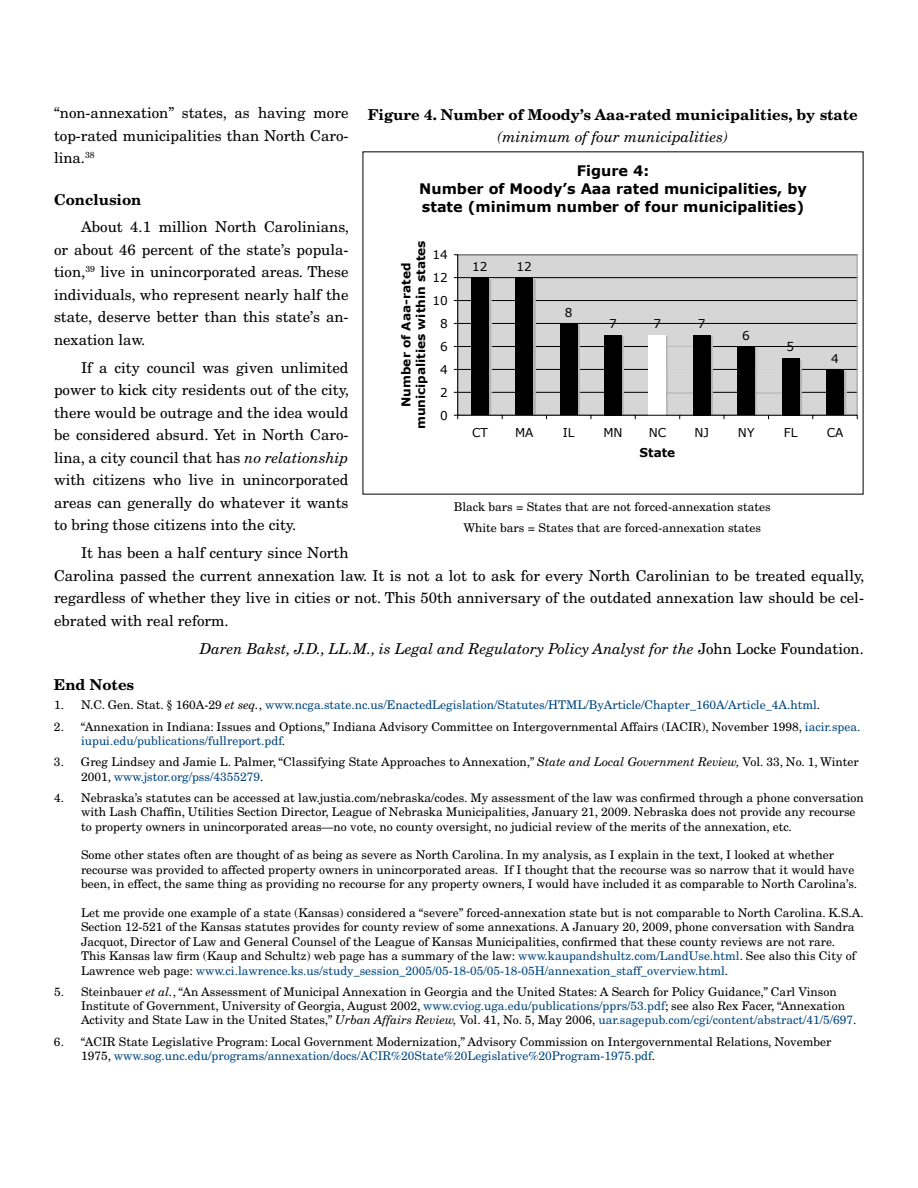
<style>
.page{position:relative;width:918px;height:1188px;background:#fff}
.page>*{position:absolute;margin:0;border:0;box-sizing:border-box;transform-origin:0 0}
.t1{font:15px/22.5px "New Century Schlbk";color:#000;text-align:justify}
.t2{font:italic 15px "New Century Schlbk";color:#000}
.t3{font:700 15px "New Century Schlbk";color:#000}
.t4{font:700 14.55px/17.9px "Verdana";color:#000;text-align:center}
.t5{font:700 12.15px/15px "Verdana";color:#000;text-align:center}
.t6{font:12.15px "Verdana";color:#000}
.t7{font:12px/14.4px "New Century Schlbk";color:#000}
.t8{font:12px "New Century Schlbk";color:#00467f}
.s1{font-style:italic}
.s2{font-style:normal}
.s3{color:#000}
.s4{font-style:italic;color:#000}
.s5{color:#00467f}
</style>
<div class="page">
<div style="left:458px;top:255px;width:399px;height:160px;background:#d6d6d6"></div>
<hr style="left:458px;top:392px;width:399px;height:1px;background:#000">
<hr style="left:458px;top:369px;width:399px;height:1px;background:#000">
<hr style="left:458px;top:346px;width:399px;height:1px;background:#000">
<hr style="left:458px;top:323px;width:399px;height:1px;background:#000">
<hr style="left:458px;top:300px;width:399px;height:1px;background:#000">
<hr style="left:458px;top:277px;width:399px;height:1px;background:#000">
<div style="left:457px;top:254px;width:401px;height:161px;border:1px solid #929292"></div>
<img style="left:533px;top:278px;width:2px;height:137px">
<img style="left:489px;top:278px;width:2px;height:137px">
<img style="left:578px;top:325px;width:2px;height:90px">
<img style="left:666px;top:336px;width:47px;height:79px">
<img style="left:622px;top:336px;width:2px;height:79px">
<img style="left:755px;top:348px;width:47px;height:67px">
<img style="left:844px;top:371px;width:2px;height:44px">
<div style="left:471px;top:278px;width:18px;height:137px;background:#000"></div>
<div style="left:515px;top:278px;width:18px;height:137px;background:#000"></div>
<div style="left:560px;top:323px;width:18px;height:92px;background:#000"></div>
<div style="left:604px;top:335px;width:18px;height:80px;background:#000"></div>
<div style="left:648px;top:335px;width:18px;height:80px;background:#fff"></div>
<div style="left:693px;top:335px;width:18px;height:80px;background:#000"></div>
<div style="left:737px;top:347px;width:18px;height:68px;background:#000"></div>
<div style="left:782px;top:358px;width:17px;height:57px;background:#000"></div>
<div style="left:826px;top:369px;width:18px;height:46px;background:#000"></div>
<hr style="left:457px;top:255px;width:1px;height:160px;background:#000">
<hr style="left:458px;top:415px;width:399px;height:1px;background:#000">
<p class="t1" style="left:54px;top:103px;width:296px">“non-annexation” states, as having more top-rated municipalities than North Caro&shy;lina.<sup>38</sup></p>
<p class="t3" style="left:54px;top:190px;width:89px">Conclusion</p>
<p class="t1" style="left:54px;top:217px;width:297px;text-indent:27px">About 4.1 million North Carolinians, or about 46 percent of the state’s popula&shy;tion,<sup>39</sup> live in unincorporated areas. These individuals, who represent nearly half the state, deserve better than this state’s an&shy;nexation law.</p>
<p class="t1" style="left:54px;top:358px;width:297px;text-indent:27px">If a city council was given unlimited power to kick city residents out of the city, there would be outrage and the idea would be considered absurd. Yet in North Caro&shy;lina, a city council that has <span class="s1">no relationship </span>with citizens who live in unincorporated areas can generally do whatever it wants to bring those citizens into the city.</p>
<p class="t1" style="left:54px;top:543px;width:812px;text-align:left;text-indent:27px">It has been a half century since North<br>Carolina passed the current annexation law. It is not a lot to ask for every North Carolinian to be treated equally, regardless of whether they live in cities or not. This 50th anniversary of the outdated annexation law should be cel&shy;ebrated with real reform.</p>
<p class="t2" style="left:200px;top:639px;width:666px">Daren Bakst, J.D., LL.M., is Legal and Regulatory Policy Analyst for the <span class="s2">John Locke Foundation.</span></p>
<p class="t3" style="left:54px;top:675px;width:82px">End Notes</p>
<p class="t8" style="left:54px;top:698px;width:768px"><span class="s3">1. N.C. Gen. Stat. § 160A-29</span> <span class="s4">et seq.</span><span class="s3">,</span> www.ncga.state.nc.us/EnactedLegislation/Statutes/HTML/ByArticle/Chapter_160A/Article_4A.html<span class="s3">.</span></p>
<p class="t7" style="left:81px;top:720px;width:781px;text-indent:-27px">2. “Annexation in Indiana: Issues and Options,” Indiana Advisory Committee on Intergovernmental Affairs (IACIR), November 1998, <span class="s5">iacir.spea. iupui.edu/publications/fullreport.pdf</span>.</p>
<p class="t7" style="left:81px;top:756px;width:779px;text-indent:-27px">3. Greg Lindsey and Jamie L. Palmer, “Classifying State Approaches to Annexation,” <span class="s1">State and Local Government Review,</span> Vol. 33, No. 1, Winter<br>2001, <span class="s5">www.jstor.org/pss/4355279</span>.</p>
<p class="t7" style="left:81px;top:791px;width:784px;text-indent:-27px">4. Nebraska’s statutes can be accessed at law.justia.com/nebraska/codes. My assessment of the law was confirmed through a phone conversation with Lash Chaffin, Utilities Section Director, League of Nebraska Municipalities, January 21, 2009. Nebraska does not provide any recourse to property owners in unincorporated areas—no vote, no county oversight, no judicial review of the merits of the annexation, etc.</p>
<p class="t7" style="left:81px;top:849px;width:778px">Some other states often are thought of as being as severe as North Carolina. In my analysis, as I explain in the text, I looked at whether recourse was provided to affected property owners in unincorporated areas. If I thought that the recourse was so narrow that it would have been, in effect, the same thing as providing no recourse for any property owners, I would have included it as comparable to North Carolina’s.</p>
<p class="t7" style="left:81px;top:907px;width:784px">Let me provide one example of a state (Kansas) considered a “severe” forced-annexation state but is not comparable to North Carolina. K.S.A.<br>Section 12-521 of the Kansas statutes provides for county review of some annexations. A January 20, 2009, phone conversation with Sandra Jacquot, Director of Law and General Counsel of the League of Kansas Municipalities, confirmed that these county reviews are not rare.<br>This Kansas law firm (Kaup and Schultz) web page has a summary of the law: <span class="s5">www.kaupandshultz.com/LandUse.html</span>. See also this City of Lawrence web page: <span class="s5">www.ci.lawrence.ks.us/study_session_2005/05-18-05/05-18-05H/annexation_staff_overview.html</span>.</p>
<p class="t7" style="left:81px;top:985px;width:777px;text-indent:-27px">5. Steinbauer <span class="s1">et al.</span>, “An Assessment of Municipal Annexation in Georgia and the United States: A Search for Policy Guidance,” Carl Vinson<br>Institute of Government, University of Georgia, August 2002, <span class="s5">www.cviog.uga.edu/publications/pprs/53.pdf</span>; see also Rex Facer, “Annexation<br>Activity and State Law in the United States,” <span class="s1">Urban Affairs Review,</span> Vol. 41, No. 5, May 2006, <span class="s5">uar.sagepub.com/cgi/content/abstract/41/5/697</span>.</p>
<p class="t7" style="left:81px;top:1035px;width:752px;text-indent:-27px">6. “ACIR State Legislative Program: Local Government Modernization,” Advisory Commission on Intergovernmental Relations, November<br>1975, <span class="s5">www.sog.unc.edu/programs/annexation/docs/ACIR%20State%20Legislative%20Program-1975.pdf</span>.</p>
<p class="t3" style="left:368px;top:105px;width:491px">Figure 4. Number of Moody’s Aaa-rated municipalities, by state</p>
<p class="t2" style="left:498px;top:128px;width:232px">(minimum of four municipalities)</p>
<p class="t4" style="left:419px;top:161px;width:389px">Figure 4:<br>Number of Moody’s Aaa rated municipalities, by state (minimum number of four municipalities)</p>
<p class="t5" style="left:398px;top:429px;width:190px;rotate:-90deg">Number of Aaa-rated municipalities within states</p>
<p class="t6" style="left:433px;top:247px;width:17px">14</p>
<p class="t6" style="left:472px;top:259px;width:17px">12</p>
<p class="t6" style="left:517px;top:259px;width:17px">12</p>
<p class="t6" style="left:433px;top:270px;width:17px">12</p>
<p class="t6" style="left:433px;top:293px;width:17px">10</p>
<p class="t6" style="left:565px;top:304px;width:9px">8</p>
<p class="t6" style="left:440px;top:316px;width:9px">8</p>
<p class="t6" style="left:609px;top:316px;width:9px">7</p>
<p class="t6" style="left:653px;top:316px;width:9px">7</p>
<p class="t6" style="left:698px;top:316px;width:9px">7</p>
<p class="t6" style="left:742px;top:327px;width:9px">6</p>
<p class="t6" style="left:440px;top:339px;width:9px">6</p>
<p class="t6" style="left:787px;top:339px;width:9px">5</p>
<p class="t6" style="left:831px;top:350px;width:9px">4</p>
<p class="t6" style="left:440px;top:362px;width:9px">4</p>
<p class="t6" style="left:440px;top:385px;width:9px">2</p>
<p class="t6" style="left:440px;top:407px;width:9px">0</p>
<p class="t6" style="left:472px;top:425px;width:17px">CT</p>
<p class="t6" style="left:515px;top:425px;width:20px">MA</p>
<p class="t6" style="left:563px;top:425px;width:13px">IL</p>
<p class="t6" style="left:603px;top:425px;width:21px">MN</p>
<p class="t6" style="left:649px;top:425px;width:19px">NC</p>
<p class="t6" style="left:695px;top:425px;width:16px">NJ</p>
<p class="t6" style="left:738px;top:425px;width:18px">NY</p>
<p class="t6" style="left:784px;top:425px;width:15px">FL</p>
<p class="t6" style="left:827px;top:425px;width:18px">CA</p>
<p class="t5" style="left:640px;top:445px;width:37px">State</p>
<p class="t7" style="left:454px;top:497px;width:319px;line-height:21.1px;text-align:center">Black bars = States that are not forced-annexation states<br>White bars = States that are forced-annexation states</p>
</div>
